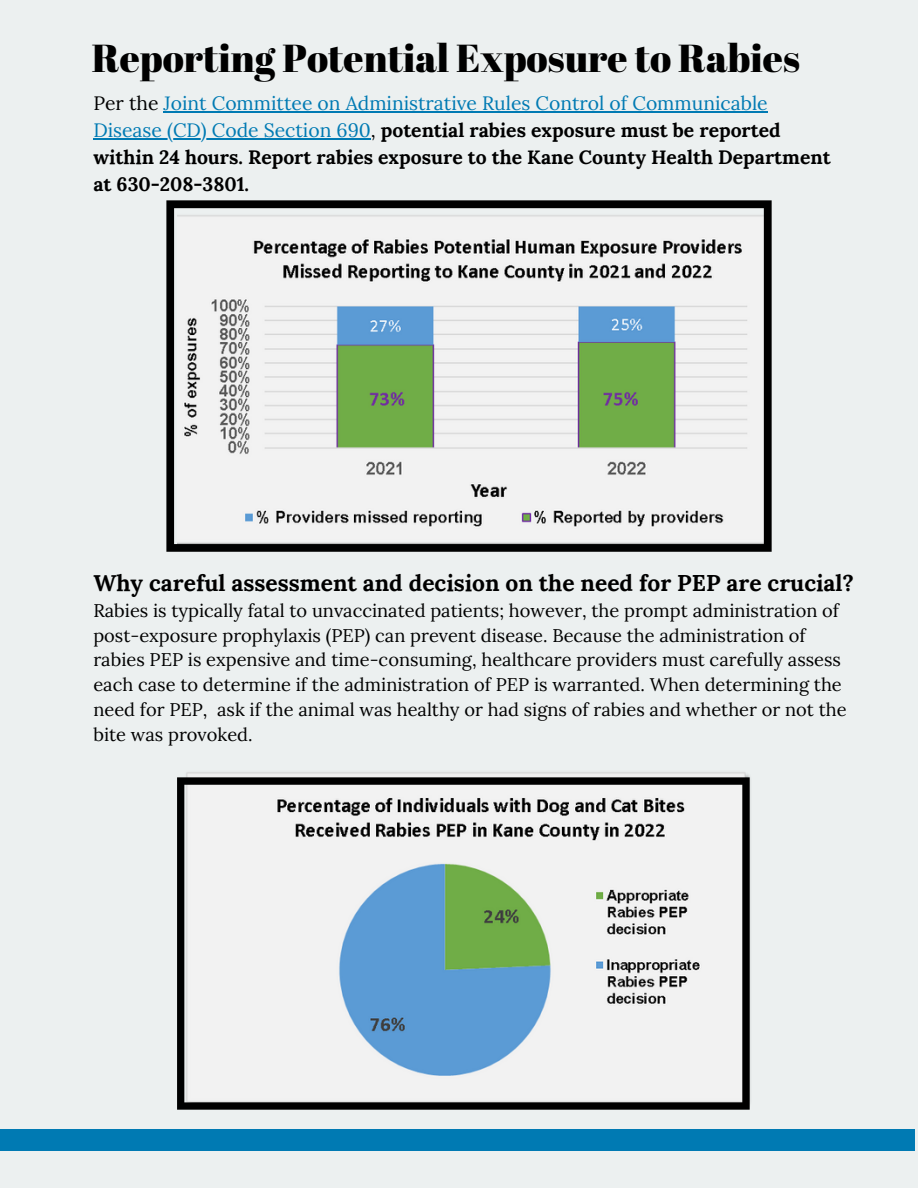
<style>
.page{position:relative;width:918px;height:1188px;background:#ecf0f0}
.page>*{position:absolute;margin:0;border:0;box-sizing:border-box;transform-origin:0 0}
.t1{font:39px "Abril Fatface";color:#000}
.t2{font:700 22.8px "Lora";color:#000}
.t3{font:700 19.35px/27px "Lora";color:#000}
.t4{font:18.3px/24.8px "Lora";color:#000}
.s1{font-weight:400}
.s2{font-weight:400;color:#007ab3}
</style>
<div class="page">
<hr style="left:164px;top:111px;width:604px;height:1px;background:#007ab3">
<hr style="left:93px;top:138px;width:278px;height:1px;background:#007ab3">
<div style="left:0;top:1129px;width:915px;height:21px;background:#007ab3"></div>
<svg style="left:177px;top:777px;width:573px;height:333px"></svg>
<svg style="left:166px;top:200px;width:606px;height:352px"></svg>
<h1 class="t1" style="left:92px;top:31px;width:710px">Reporting Potential Exposure to Rabies</h1>
<p class="t3" style="left:93px;top:90px;width:739px"><span class="s1">Per the</span> <span class="s2">Joint Committee on Administrative Rules Control of Communicable Disease (CD) Code Section 690</span><span class="s1">,</span> potential rabies exposure must be reported within 24 hours. Report rabies exposure to the Kane County Health Department at 630-208-3801.</p>
<p class="t2" style="left:93px;top:568px;width:762px">Why careful assessment and decision on the need for PEP are crucial?</p>
<p class="t4" style="left:93px;top:598px;width:755px">Rabies is typically fatal to unvaccinated patients; however, the prompt administration of post-exposure prophylaxis (PEP) can prevent disease. Because the administration of rabies PEP is expensive and time-consuming, healthcare providers must carefully assess each case to determine if the administration of PEP is warranted. When determining the need for PEP, ask if the animal was healthy or had signs of rabies and whether or not the bite was provoked.</p>
</div>
